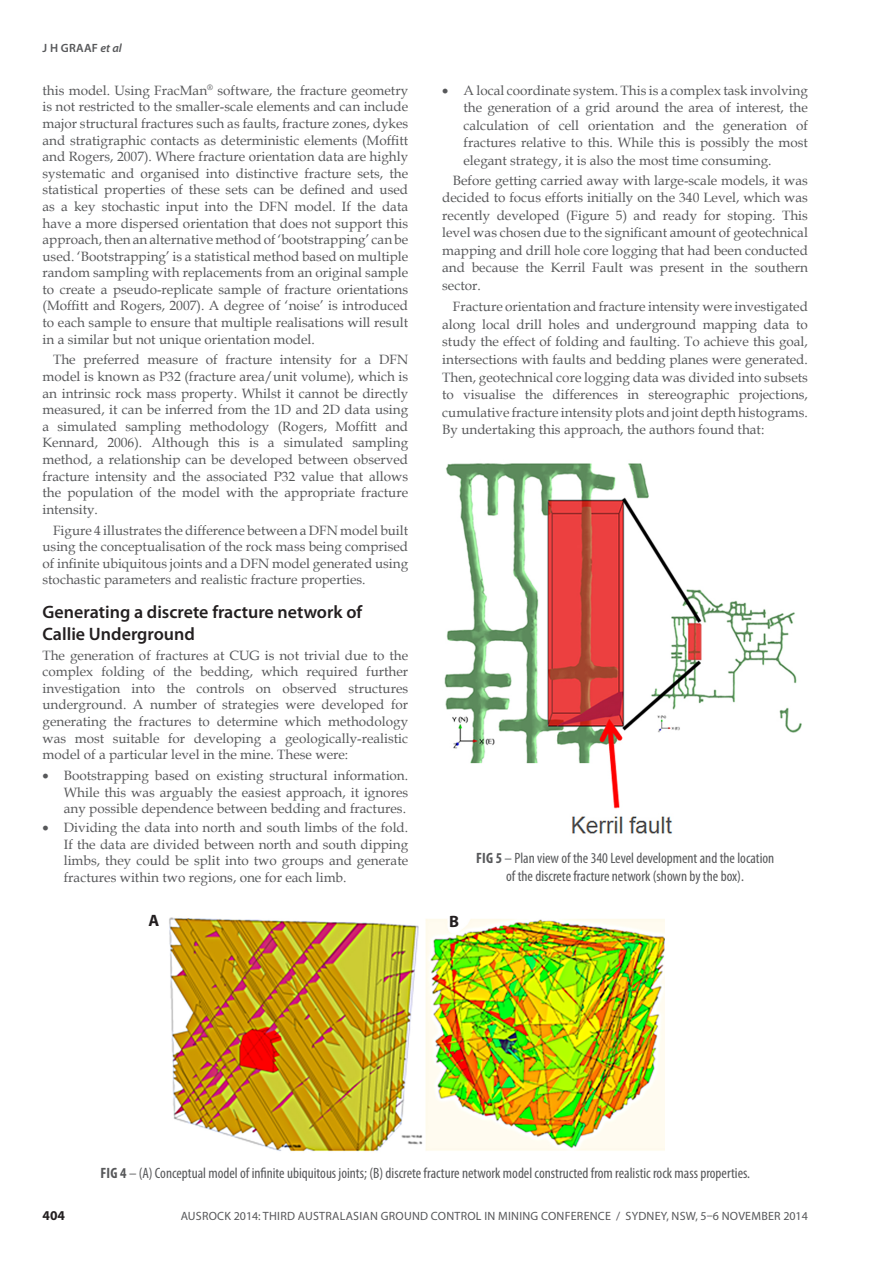
<style>
.page{position:relative;width:893px;height:1263px;background:#fff}
.page>*{position:absolute;margin:0;border:0;box-sizing:border-box;transform-origin:0 0}
.t1{font:600 18px/22px "Myriad Pro";color:#231f20}
.A_B_figure_labels{font:700 16.5px "Myriad Pro";color:#231f20}
.caption_figure{font:condensed 15px/18px "Myriad Pro";color:#57585a;text-align:center}
.body_text{font:13.5px/16.6px "Book Antiqua";color:#57585a;text-align:justify}
.p1{font:13.5px/16.6px "Book Antiqua";color:#57585a;text-align:justify}
.t2{font:700 13.5px "Myriad Pro";color:#231f20}
.t3{font:12px "Myriad Pro";letter-spacing:.02em;color:#57585a}
.t4{font:600 12px "Myriad Pro";letter-spacing:.02em;color:#57585a}
.s1{font-style:italic}
.s2{font-weight:700}
</style>
<div class="page">
<img style="left:169px;top:917px;width:496px;height:235px">
<img style="left:444px;top:463px;width:357px;height:371px">
<p class="t4" style="left:43px;top:40px;width:81px">J H GRAAF <span class="s1">et al</span></p>
<p class="body_text" style="left:43px;top:82px;width:367px">this model. Using FracMan<sup>®</sup> software, the fracture geometry is not restricted to the smaller-scale elements and can include major structural fractures such as faults, fracture zones, dykes and stratigraphic contacts as deterministic elements (Moffitt and Rogers, 2007). Where fracture orientation data are highly systematic and organised into distinctive fracture sets, the statistical properties of these sets can be defined and used as a key stochastic input into the DFN model. If the data have a more dispersed orientation that does not support this approach, then an alternative method of ‘bootstrapping’ can be used. ‘Bootstrapping’ is a statistical method based on multiple random sampling with replacements from an original sample to create a pseudo-replicate sample of fracture orientations (Moffitt and Rogers, 2007). A degree of ‘noise’ is introduced to each sample to ensure that multiple realisations will result in a similar but not unique orientation model.</p>
<p class="body_text" style="left:43px;top:351px;width:367px;text-indent:11px">The preferred measure of fracture intensity for a DFN model is known as P32 (fracture area/unit volume), which is an intrinsic rock mass property. Whilst it cannot be directly measured, it can be inferred from the 1D and 2D data using a simulated sampling methodology (Rogers, Moffitt and Kennard, 2006). Although this is a simulated sampling method, a relationship can be developed between observed fracture intensity and the associated P32 value that allows the population of the model with the appropriate fracture intensity.</p>
<p class="body_text" style="left:43px;top:521px;width:367px;text-indent:11px">Figure 4 illustrates the difference between a DFN model built using the conceptualisation of the rock mass being comprised of infinite ubiquitous joints and a DFN model generated using stochastic parameters and realistic fracture properties.</p>
<p class="t1" style="left:43px;top:600px;width:321px">Generating a discrete fracture network of<br>Callie Underground</p>
<p class="p1" style="left:43px;top:646px;width:367px">The generation of fractures at CUG is not trivial due to the complex folding of the bedding, which required further investigation into the controls on observed structures underground. A number of strategies were developed for generating the fractures to determine which methodology was most suitable for developing a geologically-realistic model of a particular level in the mine. These were:</p>
<p class="body_text" style="left:64px;top:767px;width:346px;text-indent:-21px">• Bootstrapping based on existing structural information.<br>While this was arguably the easiest approach, it ignores any possible dependence between bedding and fractures.</p>
<p class="body_text" style="left:64px;top:819px;width:346px;text-indent:-21px">• Dividing the data into north and south limbs of the fold.<br>If the data are divided between north and south dipping limbs, they could be split into two groups and generate fractures within two regions, one for each limb.</p>
<p class="body_text" style="left:463px;top:81px;width:346px;line-height:17.5px;text-indent:-21px">• A local coordinate system. This is a complex task involving the generation of a grid around the area of interest, the calculation of cell orientation and the generation of fractures relative to this. While this is possibly the most elegant strategy, it is also the most time consuming.</p>
<p class="body_text" style="left:442px;top:171px;width:367px;line-height:17.5px;text-indent:11px">Before getting carried away with large-scale models, it was decided to focus efforts initially on the 340 Level, which was recently developed (Figure 5) and ready for stoping. This level was chosen due to the significant amount of geotechnical mapping and drill hole core logging that had been conducted and because the Kerril Fault was present in the southern sector.</p>
<p class="body_text" style="left:442px;top:298px;width:367px;line-height:17.5px;text-indent:11px">Fracture orientation and fracture intensity were investigated along local drill holes and underground mapping data to study the effect of folding and faulting. To achieve this goal, intersections with faults and bedding planes were generated.<br>Then, geotechnical core logging data was divided into subsets to visualise the differences in stereographic projections, cumulative fracture intensity plots and joint depth histograms.<br>By undertaking this approach, the authors found that:</p>
<p class="caption_figure" style="left:476px;top:849px;width:300px"><span class="s2">FIG 5</span> – Plan view of the 340 Level development and the location of the discrete fracture network (shown by the box).</p>
<p class="A_B_figure_labels" style="left:148px;top:910px;width:12px">A</p>
<p class="A_B_figure_labels" style="left:449px;top:911px;width:11px">B</p>
<p class="t2" style="left:43px;top:1207px;width:24px">404</p>
<p class="caption_figure" style="left:100px;top:1164px;width:651px"><span class="s2">FIG 4</span> – (A) Conceptual model of infinite ubiquitous joints; (B) discrete fracture network model constructed from realistic rock mass properties.</p>
<p class="t3" style="left:181px;top:1209px;width:629px">AUSROCK 2014: THIRD AUSTRALASIAN GROUND CONTROL IN MINING CONFERENCE / SYDNEY, NSW, 5–6 NOVEMBER 2014</p>
</div>
